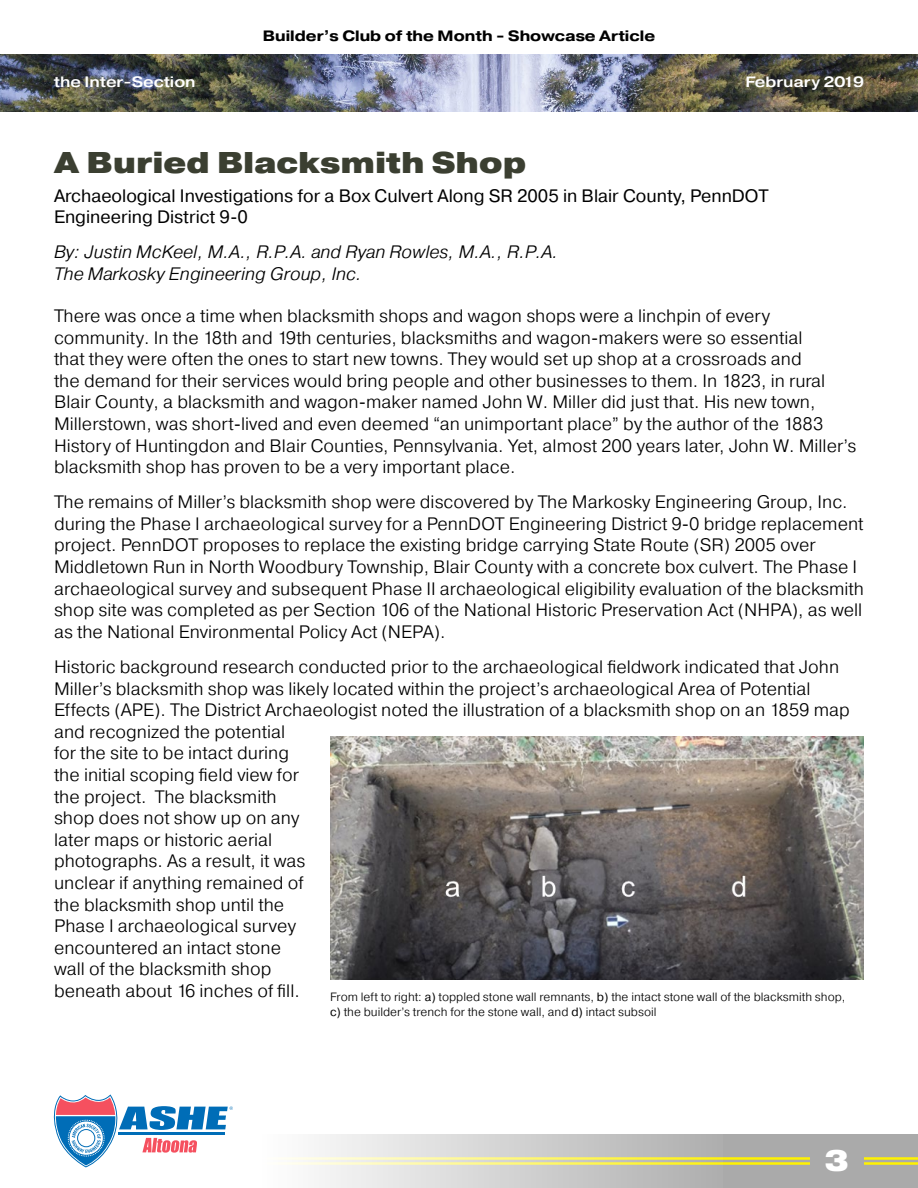
<style>
.page{position:relative;width:918px;height:1188px;background:#fff}
.page>*{position:absolute;margin:0;border:0;box-sizing:border-box;transform-origin:0 0}
.t1{font:900 30px "Pragmatica Ext";color:#3b3f31}
.t2{font:900 30px "Pragmatica Ext";color:#fff}
.t3{font:300 18px/21.6px "Pragmatica";color:#000}
.t4{font:18px/21.6px "Pragmatica";color:#000}
.t5{font:italic 300 18px/21.6px "Pragmatica";color:#000}
.t6{font:700 15px "Pragmatica Ext";color:#000}
.t7{font:500 15px "Pragmatica Ext";color:#fff}
.t8{font:300 12px/14.4px "Pragmatica";color:#000}
.s1{font-weight:400}
</style>
<div class="page">
<img style="left:0;top:54px;width:918px;height:57px">
<div style="left:0;top:1134px;width:918px;height:54px;background:#aaa"></div>
<hr style="left:0;top:1157px;width:918px;height:3px;background:#fff200">
<hr style="left:0;top:1162px;width:918px;height:3px;background:#fff200">
<div style="left:810px;top:1134px;width:54px;height:54px;background:#aaa"></div>
<svg style="left:0;top:1134px;width:723px;height:54px;background:#e3e2da"></svg>
<svg style="left:50px;top:1094px;width:183px;height:73px"></svg>
<img style="left:330px;top:737px;width:534px;height:242px">
<p class="t6" style="left:263px;top:26px;width:394px">Builder’s Club of the Month - Showcase Article</p>
<p class="t7" style="left:54px;top:73px;width:143px">the Inter-Section</p>
<p class="t7" style="left:745px;top:73px;width:120px">February 2019</p>
<h1 class="t1" style="left:54px;top:143px;width:474px">A Buried Blacksmith Shop</h1>
<p class="t4" style="left:54px;top:185px;width:716px">Archaeological Investigations for a Box Culvert Along SR 2005 in Blair County, PennDOT<br>Engineering District 9-0</p>
<p class="t5" style="left:54px;top:241px;width:506px">By: Justin McKeel, M.A., R.P.A. and Ryan Rowles, M.A., R.P.A.<br>The Markosky Engineering Group, Inc.</p>
<p class="t3" style="left:54px;top:305px;width:804px">There was once a time when blacksmith shops and wagon shops were a linchpin of every community. In the 18th and 19th centuries, blacksmiths and wagon-makers were so essential<br>that they were often the ones to start new towns. They would set up shop at a crossroads and<br>the demand for their services would bring people and other businesses to them. In 1823, in rural Blair County, a blacksmith and wagon-maker named John W. Miller did just that. His new town, Millerstown, was short-lived and even deemed “an unimportant place” by the author of the 1883<br>History of Huntingdon and Blair Counties, Pennsylvania. Yet, almost 200 years later, John W. Miller’s blacksmith shop has proven to be a very important place.</p>
<p class="t3" style="left:54px;top:491px;width:812px">The remains of Miller’s blacksmith shop were discovered by The Markosky Engineering Group, Inc. during the Phase I archaeological survey for a PennDOT Engineering District 9-0 bridge replacement project. PennDOT proposes to replace the existing bridge carrying State Route (SR) 2005 over Middletown Run in North Woodbury Township, Blair County with a concrete box culvert. The Phase I archaeological survey and subsequent Phase II archaeological eligibility evaluation of the blacksmith shop site was completed as per Section 106 of the National Historic Preservation Act (NHPA), as well as the National Environmental Policy Act (NEPA).</p>
<p class="t3" style="left:54px;top:656px;width:797px">Historic background research conducted prior to the archaeological fieldwork indicated that John Miller’s blacksmith shop was likely located within the project’s archaeological Area of Potential Effects (APE). The District Archaeologist noted the illustration of a blacksmith shop on an 1859 map and recognized the potential<br>for the site to be intact during<br>the initial scoping field view for<br>the project. The blacksmith<br>shop does not show up on any<br>later maps or historic aerial<br>photographs. As a result, it was<br>unclear if anything remained of<br>the blacksmith shop until the<br>Phase I archaeological survey<br>encountered an intact stone<br>wall of the blacksmith shop<br>beneath about 16 inches of fill.</p>
<p class="t8" style="left:330px;top:990px;width:517px">From left to right: <span class="s1">a)</span> toppled stone wall remnants, <span class="s1">b)</span> the intact stone wall of the blacksmith shop, <span class="s1">c)</span> the builder’s trench for the stone wall, and <span class="s1">d)</span> intact subsoil</p>
<h1 class="t2" style="left:825px;top:1141px;width:26px">3</h1>
</div>
